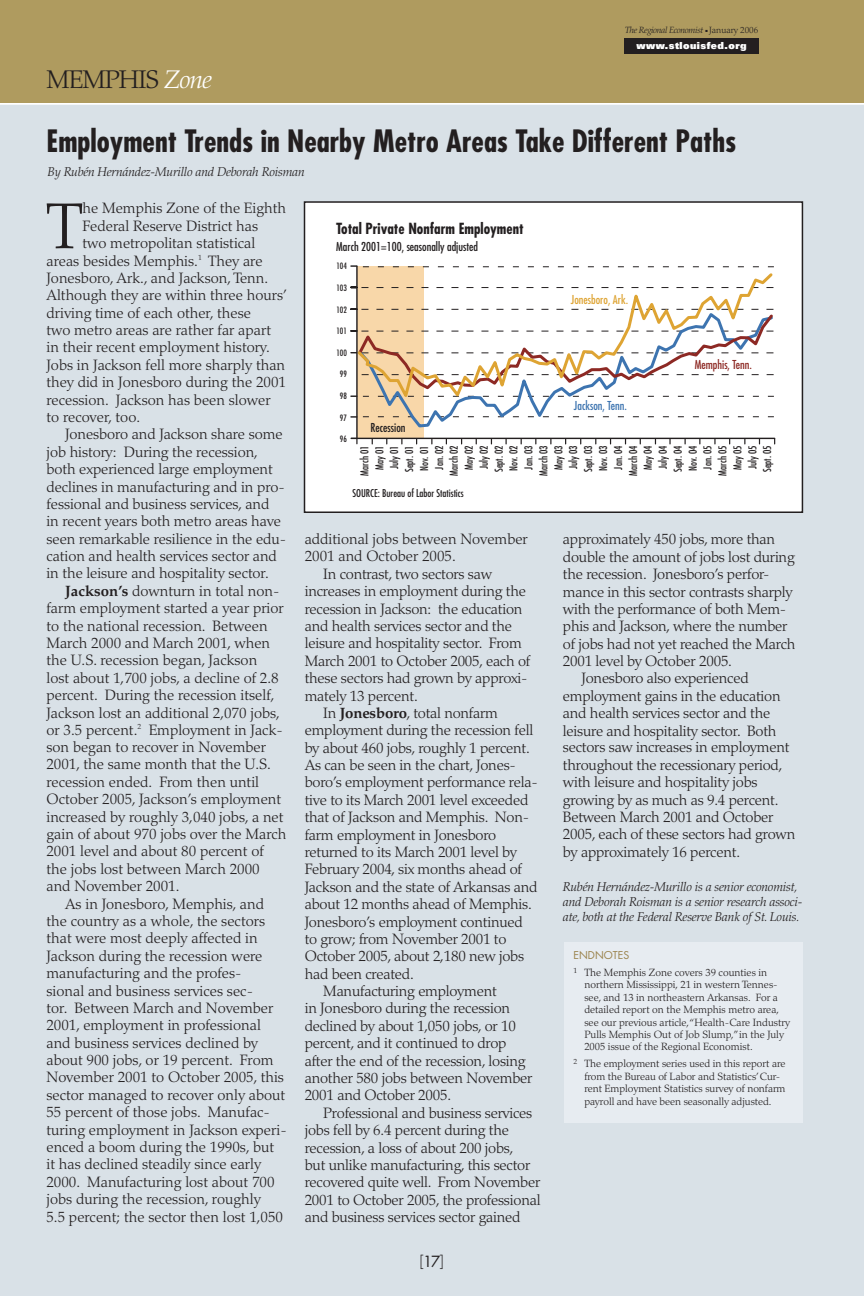
<style>
.page{position:relative;width:864px;height:1296px;background:#fff}
.page>*{position:absolute;margin:0;border:0;box-sizing:border-box;transform-origin:0 0}
.main_body{font:300 64.65px "Palatino";color:#231f20}
.district_overview_he{font:700 condensed 30px "Futura";color:#231f20}
.t1{font:italic 300 25.5px "Palatino";color:#fff}
.t2{font:300 25.5px "Palatino";color:#231f20}
.main_body-2{font:300 15px/17.4px "Palatino";letter-spacing:-.015em;color:#231f20}
.t3{font:700 condensed 15px "Futura";color:#231f20}
.t4{font:300 15px "Futura";color:#231f20}
.author_s__credit{font:italic 300 12.75px/15px "Palatino";letter-spacing:-.015em;color:#231f20}
.t5{font:condensed 12px "Futura";color:#231f20}
.t6{font:condensed 12px "Futura";color:#dea433}
.t7{font:condensed 12px "Futura";color:#3d74b0}
.t8{font:condensed 12px "Futura";color:#8d2924}
.t9{font:condensed 10.65px/14.9px "Futura";color:#231f20;text-align:right}
.endnotes_references{font:300 10.5px/12.5px "Palatino";color:#231f20}
.t10{font:condensed 10.5px "Futura";color:#231f20}
.endnotes_references-2{font:10.5px "Futura";color:#9a824b}
.t11{font:900 9.75px "Univers";letter-spacing:.05em;color:#fff}
.t12{font:italic 300 9px "Palatino";letter-spacing:-.035em;color:#231f20}
.t13{font:condensed 8.55px "Futura";color:#231f20}
.s1{font-style:normal}
.s2{font-style:normal;color:#231f20}
.s3{font-weight:700}
.s4{font-weight:400}
</style>
<div class="page">
<div style="left:0;top:0;width:864px;height:104px;background:#af9b5f"></div>
<div style="left:0;top:104px;width:864px;height:1192px;background:#d9e1e7"></div>
<div style="left:624px;top:39px;width:135px;height:15px;background:#231f20"></div>
<hr style="left:0;top:103px;width:864px;height:2px;background:#fff">
<div style="left:304px;top:202px;width:498px;height:310px;background:#fff"></div>
<div style="left:357px;top:266px;width:67px;height:172px;background:#f8d7a9"></div>
<hr style="left:351px;top:438px;width:424px;height:1px;background:#231f20">
<svg style="left:351px;top:265px;width:423px;height:2px"></svg>
<hr style="left:356px;top:266px;width:2px;height:172px;background:#231f20">
<svg style="left:351px;top:439px;width:7px;height:5px"></svg>
<svg style="left:356px;top:404px;width:418px;height:25px"></svg>
<svg style="left:355px;top:271px;width:419px;height:133px"></svg>
<div style="left:304px;top:201px;width:499px;height:312px;border:2px solid #231f20"></div>
<div style="left:565px;top:942px;width:238px;height:180px;background:#e7ecf1"></div>
<p class="t12" style="left:625px;top:25px;width:135px">The Regional Economist ■ <span class="s1">January 2006</span></p>
<p class="t2" style="left:46px;top:65px;width:20px">memp</p>
<p class="t1" style="left:119px;top:65px;width:95px"><span class="s2">his</span> Zone</p>
<p class="t11" style="left:636px;top:39px;width:112px">www.stlouisfed.org</p>
<p class="district_overview_he" style="left:47px;top:122px;width:691px">Employment Trends in Nearby Metro Areas Take Different Paths</p>
<p class="author_s__credit" style="left:48px;top:165px;width:259px">By Rubén Hernández-Murillo and Deborah Roisman</p>
<p class="main_body" style="left:46px;top:189px;width:38px">T</p>
<p class="main_body-2" style="left:83px;top:200px;width:205px">he Memphis Zone of the Eighth</p>
<p class="main_body-2" style="left:83px;top:217px;width:177px">Federal Reserve District has</p>
<p class="main_body-2" style="left:83px;top:235px;width:174px">two metropolitan statistical</p>
<p class="main_body-2" style="left:46px;top:252px;width:218px">areas besides Memphis.<sup>1</sup> They are</p>
<p class="main_body-2" style="left:46px;top:269px;width:223px">Jonesboro, Ark., and Jackson, Tenn.</p>
<p class="main_body-2" style="left:46px;top:287px;width:242px">Although they are within three hours’</p>
<p class="main_body-2" style="left:46px;top:304px;width:206px">driving time of each other, these</p>
<p class="main_body-2" style="left:46px;top:322px;width:226px">two metro areas are rather far apart</p>
<p class="main_body-2" style="left:46px;top:339px;width:225px">in their recent employment history.</p>
<p class="main_body-2" style="left:46px;top:356px;width:240px">Jobs in Jackson fell more sharply than</p>
<p class="main_body-2" style="left:46px;top:374px;width:241px">they did in Jonesboro during the 2001</p>
<p class="main_body-2" style="left:46px;top:391px;width:226px">recession. Jackson has been slower</p>
<p class="main_body-2" style="left:46px;top:408px;width:95px">to recover, too.</p>
<p class="main_body-2" style="left:46px;top:426px;width:241px;text-indent:19px">Jonesboro and Jackson share some job history: During the recession, both experienced large employment declines in manufacturing and in pro&shy;fessional and business services, and<br>in recent years both metro areas have seen remarkable resilience in the edu&shy;cation and health services sector and in the leisure and hospitality sector.</p>
<p class="main_body-2" style="left:46px;top:582px;width:242px;text-indent:19px"><span class="s3">Jackson’s</span> downturn in total non&shy;farm employment started a year prior to the national recession. Between March 2000 and March 2001, when the U.S. recession began, Jackson<br>lost about 1,700 jobs, a decline of 2.8 percent. During the recession itself, Jackson lost an additional 2,070 jobs, or 3.5 percent.<sup>2</sup> Employment in Jack&shy;son began to recover in November 2001, the same month that the U.S. recession ended. From then until October 2005, Jackson’s employment increased by roughly 3,040 jobs, a net gain of about 970 jobs over the March 2001 level and about 80 percent of the jobs lost between March 2000 and November 2001.</p>
<p class="main_body-2" style="left:46px;top:895px;width:242px;text-indent:19px">As in Jonesboro, Memphis, and the country as a whole, the sectors that were most deeply affected in Jackson during the recession were manufacturing and the profes-<br>sional and business services sec-<br>tor. Between March and November 2001, employment in professional and business services declined by about 900 jobs, or 19 percent. From November 2001 to October 2005, this sector managed to recover only about 55 percent of those jobs. Manufac&shy;turing employment in Jackson experi&shy;enced a boom during the 1990s, but<br>it has declined steadily since early 2000. Manufacturing lost about 700 jobs during the recession, roughly<br>5.5 percent; the sector then lost 1,050</p>
<p class="t3" style="left:336px;top:219px;width:189px">Total Private Nonfarm Employment</p>
<p class="t13" style="left:336px;top:261px;width:12px">104</p>
<p class="t13" style="left:336px;top:283px;width:12px">103</p>
<p class="t13" style="left:336px;top:304px;width:12px">102</p>
<p class="t13" style="left:336px;top:326px;width:12px">101</p>
<p class="t13" style="left:336px;top:347px;width:12px">100</p>
<p class="t13" style="left:340px;top:369px;width:9px">99</p>
<p class="t13" style="left:340px;top:391px;width:9px">98</p>
<p class="t13" style="left:340px;top:412px;width:9px">97</p>
<p class="t13" style="left:340px;top:434px;width:9px">96</p>
<p class="t5" style="left:336px;top:240px;width:143px">March 2001=100, seasonally adjusted</p>
<p class="t6" style="left:571px;top:292px;width:59px">Jonesboro, Ark.</p>
<p class="t8" style="left:695px;top:358px;width:59px">Memphis, Tenn.</p>
<p class="t7" style="left:574px;top:399px;width:55px">Jackson, Tenn.</p>
<p class="t5" style="left:371px;top:420px;width:36px">Recession</p>
<p class="t9" style="left:357px;top:476px;width:32px;rotate:-90deg">March 01<br>May 01<br>July 01<br>Sept. 01<br>Nov. 01<br>Jan. 02<br>March 02<br>May 02<br>July 02<br>Sept. 02<br>Nov. 02<br>Jan. 03<br>March 03<br>May 03<br>July 03<br>Sept. 03<br>Nov. 03<br>Jan. 04<br>March 04<br>May 04<br>July 04<br>Sept. 04<br>Nov. 04<br>Jan. 05<br>March 05<br>May 05<br>July 05<br>Sept. 05</p>
<p class="t10" style="left:352px;top:487px;width:113px">SOURCE: Bureau of Labor Statistics</p>
<p class="main_body-2" style="left:305px;top:531px;width:225px">additional jobs between November<br>2001 and October 2005.</p>
<p class="main_body-2" style="left:305px;top:565px;width:227px;text-indent:19px">In contrast, two sectors saw increases in employment during the recession in Jackson: the education and health services sector and the leisure and hospitality sector. From<br>March 2001 to October 2005, each of these sectors had grown by approxi&shy;mately 13 percent.</p>
<p class="main_body-2" style="left:305px;top:704px;width:235px;text-indent:19px">In <span class="s3">Jonesboro</span>, total nonfarm employment during the recession fell by about 460 jobs, roughly 1 percent.<br>As can be seen in the chart, Jones&shy;boro’s employment performance rela&shy;tive to its March 2001 level exceeded that of Jackson and Memphis. Non&shy;farm employment in Jonesboro returned to its March 2001 level by<br>February 2004, six months ahead of<br>Jackson and the state of Arkansas and about 12 months ahead of Memphis.<br>Jonesboro’s employment continued to grow; from November 2001 to<br>October 2005, about 2,180 new jobs had been created.</p>
<p class="main_body-2" style="left:305px;top:983px;width:229px;text-indent:19px">Manufacturing employment<br>in Jonesboro during the recession declined by about 1,050 jobs, or 10 percent, and it continued to drop after the end of the recession, losing another 580 jobs between November<br>2001 and October 2005.</p>
<p class="main_body-2" style="left:305px;top:1104px;width:237px;text-indent:19px">Professional and business services jobs fell by 6.4 percent during the recession, a loss of about 200 jobs,<br>but unlike manufacturing, this sector recovered quite well. From November 2001 to October 2005, the professional and business services sector gained</p>
<p class="t4" style="left:420px;top:1251px;width:25px">[<span class="s4">17</span>]</p>
<p class="main_body-2" style="left:563px;top:531px;width:234px">approximately 450 jobs, more than double the amount of jobs lost during the recession. Jonesboro’s perfor&shy;mance in this sector contrasts sharply with the performance of both Mem&shy;phis and Jackson, where the number of jobs had not yet reached the March 2001 level by October 2005.</p>
<p class="main_body-2" style="left:563px;top:670px;width:234px;text-indent:19px">Jonesboro also experienced employment gains in the education and health services sector and the leisure and hospitality sector. Both sectors saw increases in employment throughout the recessionary period, with leisure and hospitality jobs growing by as much as 9.4 percent.<br>Between March 2001 and October 2005, each of these sectors had grown by approximately 16 percent.</p>
<p class="author_s__credit" style="left:563px;top:880px;width:241px">Rubén Hernández-Murillo is a senior economist, and Deborah Roisman is a senior research associ&shy;ate, both at the Federal Reserve Bank of St. Louis.</p>
<p class="endnotes_references-2" style="left:574px;top:948px;width:57px">ENDNOTES</p>
<p class="endnotes_references" style="left:584px;top:966px;width:207px;text-indent:-11px"><sup>1</sup> The Memphis Zone covers 39 counties in northern Mississippi, 21 in western Tennes&shy;see, and 13 in northeastern Arkansas. For a detailed report on the Memphis metro area, see our previous article, “Health-Care Industry Pulls Memphis Out of Job Slump,”in the July 2005 issue of the Regional Economist.</p>
<p class="endnotes_references" style="left:584px;top:1058px;width:203px;text-indent:-11px"><sup>2</sup> The employment series used in this report are from the Bureau of Labor and Statistics’ Cur&shy;rent Employment Statistics survey of nonfarm payroll and have been seasonally adjusted.</p>
</div>
